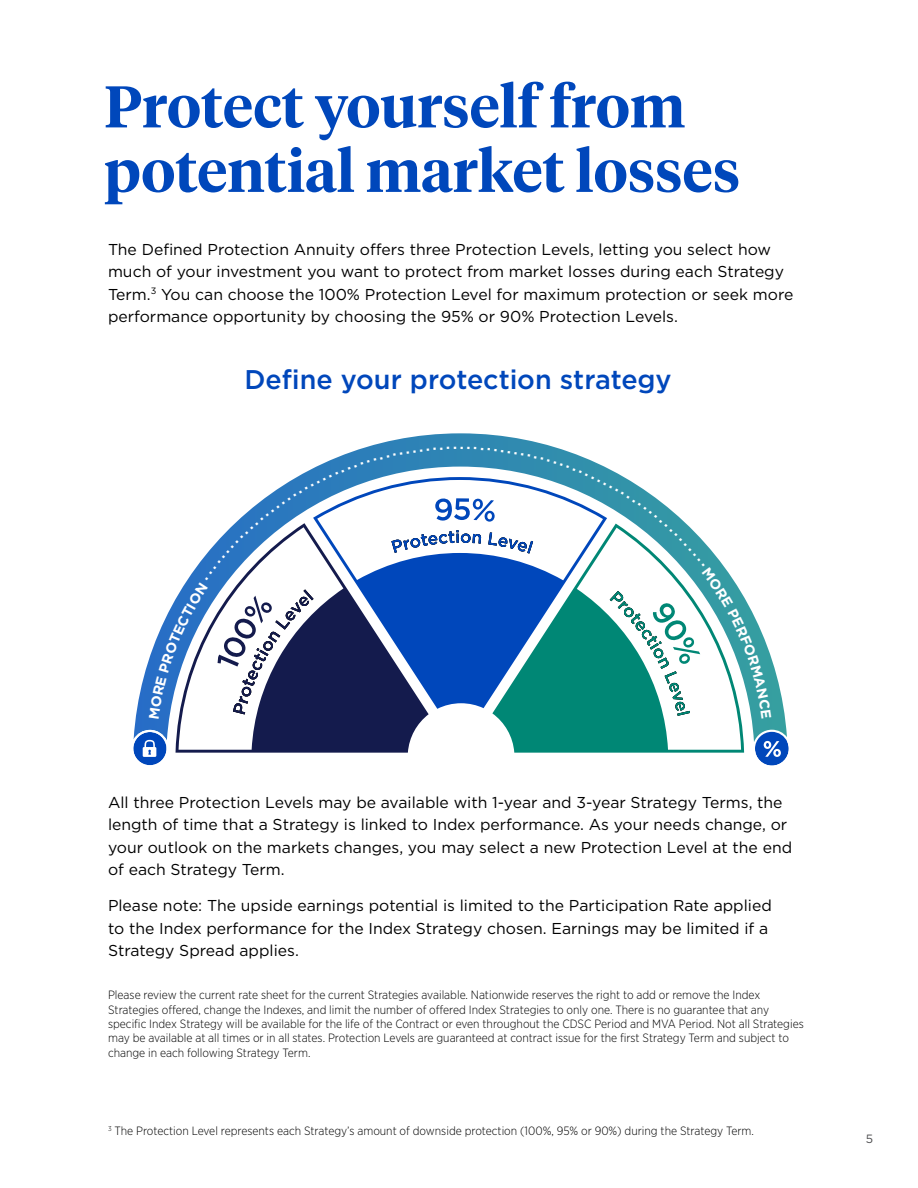
<style>
.page{position:relative;width:918px;height:1188px;background:#fff}
.page>*{position:absolute;margin:0;border:0;box-sizing:border-box;transform-origin:0 0}
.H2_1_page_header{font:600 58.5px/64.5px "Tiempos Headline";color:#0047bb}
.H3_1_blue_ital_subhead{font:500 27px "Gotham";letter-spacing:-.005em;color:#0047bb}
.t1{font:15.75px/22.5px "Gotham";color:#000}
.Disclosure{font:300 12px/14.4px "Gotham Narrow";color:#000}
.t2{font:12px "Gotham";color:#4d4d4f}
</style>
<div class="page">
<svg style="left:367px;top:433px;width:187px;height:14px"></svg>
<svg style="left:133px;top:447px;width:656px;height:319px"></svg>
<h2 class="H2_1_page_header" style="left:104px;top:72px;width:638px">Protect yourself from potential market losses</h2>
<p class="t1" style="left:108px;top:238px;width:687px">The Defined Protection Annuity offers three Protection Levels, letting you select how much of your investment you want to protect from market losses during each Strategy Term.<sup>3</sup> You can choose the 100% Protection Level for maximum protection or seek more performance opportunity by choosing the 95% or 90% Protection Levels.</p>
<h3 class="H3_1_blue_ital_subhead" style="left:244px;top:362px;width:429px">Define your protection strategy</h3>
<p class="t1" style="left:108px;top:791px;width:686px">All three Protection Levels may be available with 1-year and 3-year Strategy Terms, the length of time that a Strategy is linked to Index performance. As your needs change, or your outlook on the markets changes, you may select a new Protection Level at the end of each Strategy Term.</p>
<p class="t1" style="left:108px;top:894px;width:665px">Please note: The upside earnings potential is limited to the Participation Rate applied to the Index performance for the Index Strategy chosen. Earnings may be limited if a<br>Strategy Spread applies.</p>
<p class="Disclosure" style="left:108px;top:987px;width:697px">Please review the current rate sheet for the current Strategies available. Nationwide reserves the right to add or remove the Index Strategies offered, change the Indexes, and limit the number of offered Index Strategies to only one. There is no guarantee that any specific Index Strategy will be available for the life of the Contract or even throughout the CDSC Period and MVA Period. Not all Strategies may be available at all times or in all states. Protection Levels are guaranteed at contract issue for the first Strategy Term and subject to change in each following Strategy Term.</p>
<p class="Disclosure" style="left:108px;top:1123px;width:647px"><sup>3</sup> The Protection Level represents each Strategy’s amount of downside protection (100%, 95% or 90%) during the Strategy Term.</p>
<p class="t2" style="left:866px;top:1132px;width:9px">5</p>
</div>
